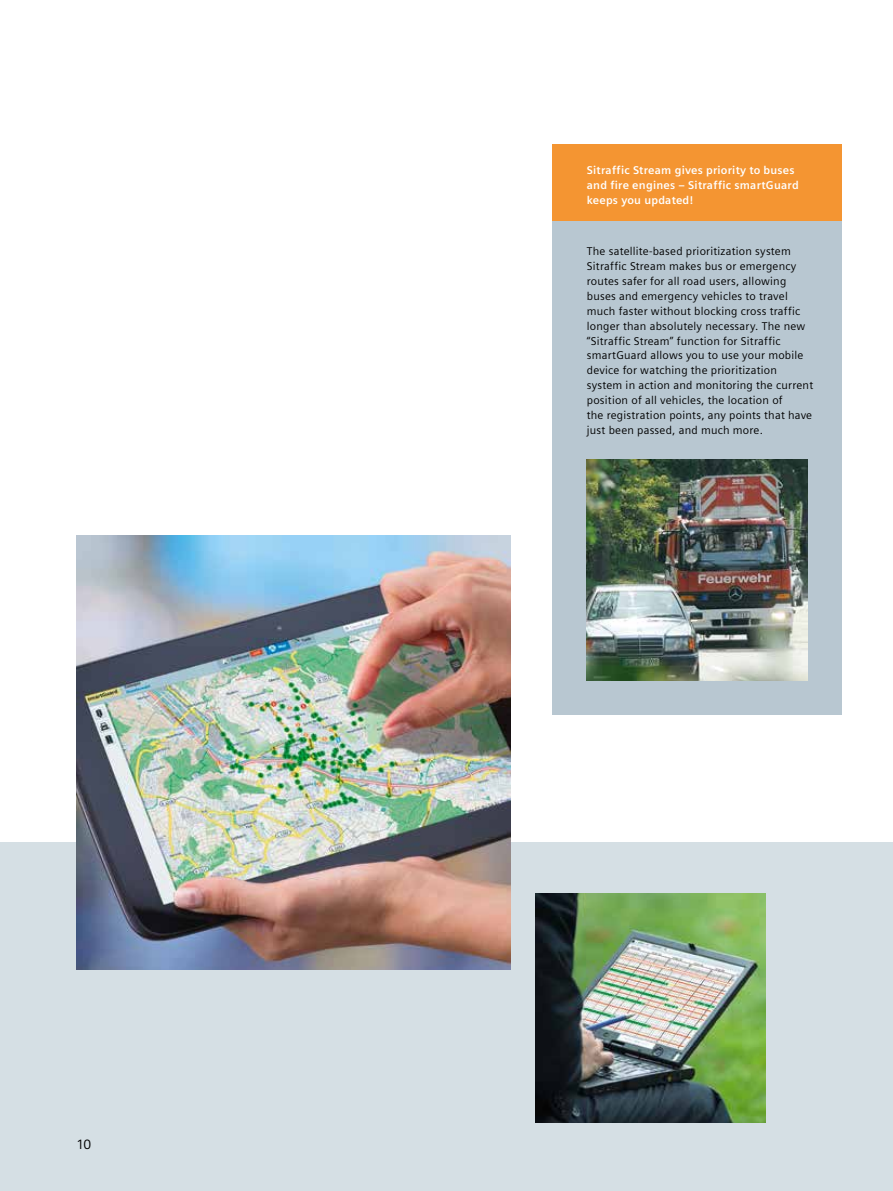
<style>
.page{position:relative;width:893px;height:1191px;background:#fff}
.page>*{position:absolute;margin:0;border:0;box-sizing:border-box;transform-origin:0 0}
.t1{font:13.5px "Siemens Sans";color:#000}
.t2{font:11.25px/14.9px "Siemens Sans";letter-spacing:.02em;color:#000}
.t3{font:700 11.25px/14.9px "Siemens Sans";letter-spacing:.02em;color:#fff}
</style>
<div class="page">
<div style="left:0;top:842px;width:893px;height:349px;background:#d5dfe4"></div>
<div style="left:553px;top:179px;width:289px;height:535px;background:#b8c7d1"></div>
<div style="left:553px;top:145px;width:289px;height:76px;background:#f49532"></div>
<img style="left:587px;top:459px;width:221px;height:221px">
<img style="left:77px;top:536px;width:433px;height:433px">
<img style="left:536px;top:893px;width:229px;height:230px">
<p class="t1" style="left:77px;top:1137px;width:16px">10</p>
<p class="t3" style="left:587px;top:163px;width:213px">Sitraffic Stream gives priority to buses and fire engines – Sitraffic smartGuard keeps you updated!</p>
<p class="t2" style="left:587px;top:244px;width:228px">The satellite-based prioritization system Sitraffic Stream makes bus or emergency routes safer for all road users, allowing buses and emergency vehicles to travel much faster without blocking cross traffic longer than absolutely necessary. The new “Sitraffic Stream” function for Sitraffic smartGuard allows you to use your mobile device for watching the prioritization system in action and monitoring the current position of all vehicles, the location of<br>the registration points, any points that have just been passed, and much more.</p>
</div>
